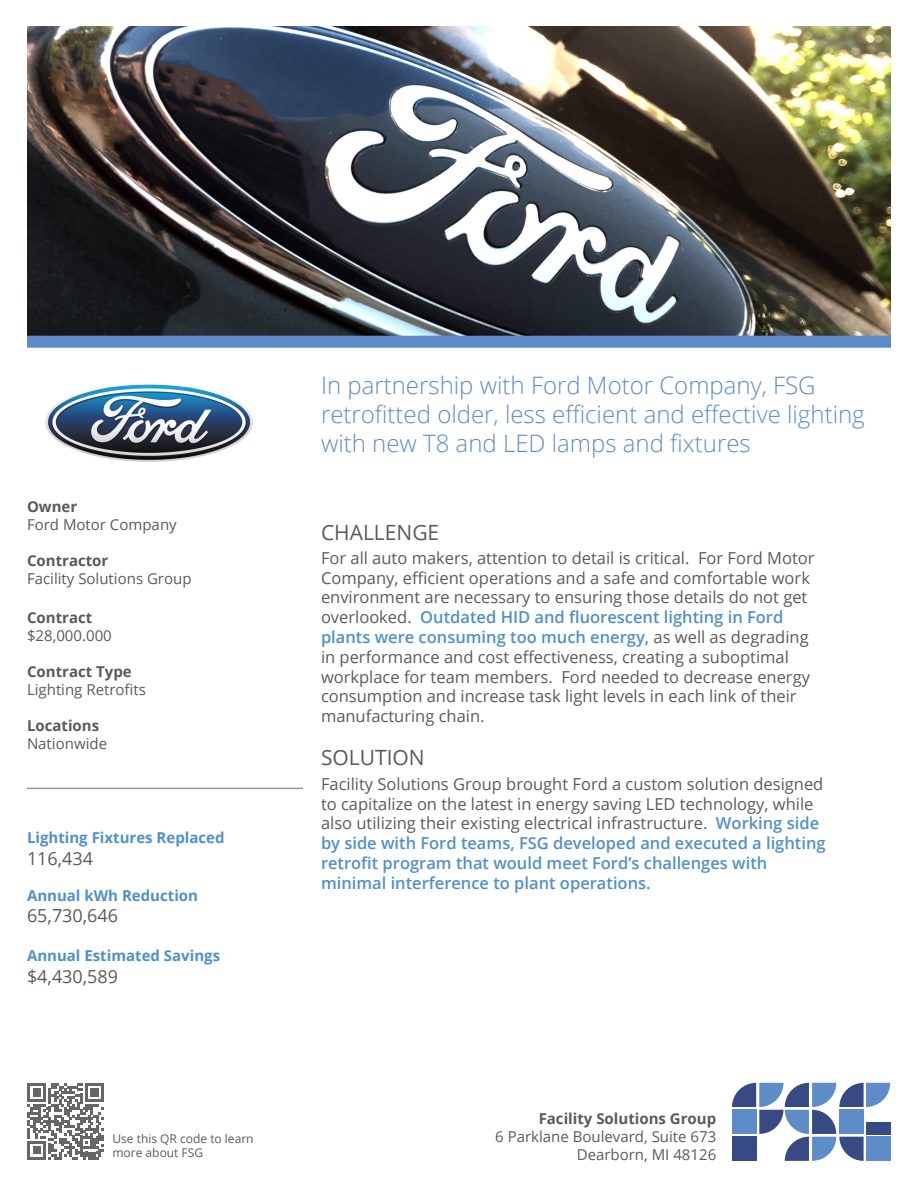
<style>
.page{position:relative;width:918px;height:1188px;background:#fff}
.page>*{position:absolute;margin:0;border:0;box-sizing:border-box;transform-origin:0 0}
.t1{font:300 24px/28.8px "Open Sans";color:#5c8bc8}
.t2{font:21px "Open Sans";color:#595a59}
.t3{font:18px "Open Sans";color:#595a59}
.t4{font:16.5px/19.8px "Open Sans";color:#595a59}
.t5{font:15px "Open Sans";color:#595a59}
.t6{font:700 15px "Open Sans";color:#595a59}
.t7{font:700 15px "Open Sans";color:#508fcb}
.t8{font:12px/14.4px "Open Sans";color:#595a59}
.s1{font-weight:600;color:#508fcb}
</style>
<div class="page">
<img style="left:27px;top:27px;width:864px;height:309px">
<div style="left:27px;top:336px;width:864px;height:12px;background:#5c8bc8"></div>
<svg style="left:732px;top:1083px;width:158px;height:78px"></svg>
<img style="left:45px;top:384px;width:207px;height:78px">
<svg style="left:27px;top:1083px;width:77px;height:76px"></svg>
<hr style="left:27px;top:788px;width:276px;height:1px;background:#989999">
<p class="t6" style="left:27px;top:495px;width:52px">Owner</p>
<p class="t5" style="left:27px;top:514px;width:151px">Ford Motor Company</p>
<p class="t6" style="left:27px;top:549px;width:83px">Contractor</p>
<p class="t5" style="left:27px;top:568px;width:166px">Facility Solutions Group</p>
<p class="t6" style="left:27px;top:606px;width:67px">Contract</p>
<p class="t5" style="left:27px;top:625px;width:86px">$28,000.000</p>
<p class="t6" style="left:27px;top:660px;width:106px">Contract Type</p>
<p class="t5" style="left:27px;top:679px;width:120px">Lighting Retrofits</p>
<p class="t6" style="left:27px;top:714px;width:74px">Locations</p>
<p class="t5" style="left:27px;top:733px;width:82px">Nationwide</p>
<p class="t7" style="left:27px;top:827px;width:199px">Lighting Fixtures Replaced</p>
<p class="t3" style="left:27px;top:846px;width:68px">116,434</p>
<p class="t7" style="left:27px;top:885px;width:173px">Annual kWh Reduction</p>
<p class="t3" style="left:27px;top:903px;width:93px">65,730,646</p>
<p class="t7" style="left:27px;top:945px;width:195px">Annual Estimated Savings</p>
<p class="t3" style="left:27px;top:964px;width:93px">$4,430,589</p>
<p class="t8" style="left:112px;top:1131px;width:143px">Use this QR code to learn more about FSG</p>
<p class="t1" style="left:321px;top:371px;width:545px">In partnership with Ford Motor Company, FSG retrofitted older, less efficient and effective lighting with new T8 and LED lamps and fixtures</p>
<p class="t2" style="left:321px;top:517px;width:120px">CHALLENGE</p>
<p class="t4" style="left:321px;top:547px;width:495px">For all auto makers, attention to detail is critical. For Ford Motor Company, efficient operations and a safe and comfortable work environment are necessary to ensuring those details do not get overlooked. <span class="s1">Outdated HID and fluorescent lighting in Ford plants were consuming too much energy,</span> as well as degrading in performance and cost effectiveness, creating a suboptimal workplace for team members. Ford needed to decrease energy consumption and increase task light levels in each link of their manufacturing chain.</p>
<p class="t2" style="left:321px;top:743px;width:105px">SOLUTION</p>
<p class="t4" style="left:321px;top:773px;width:506px">Facility Solutions Group brought Ford a custom solution designed to capitalize on the latest in energy saving LED technology, while also utilizing their existing electrical infrastructure. <span class="s1">Working side by side with Ford teams, FSG developed and executed a lighting retrofit program that would meet Ford’s challenges with minimal interference to plant operations.</span></p>
<p class="t6" style="left:539px;top:1108px;width:179px">Facility Solutions Group</p>
<p class="t5" style="left:495px;top:1126px;width:223px">6 Parklane Boulevard, Suite 673</p>
<p class="t5" style="left:577px;top:1144px;width:141px">Dearborn, MI 48126</p>
</div>
